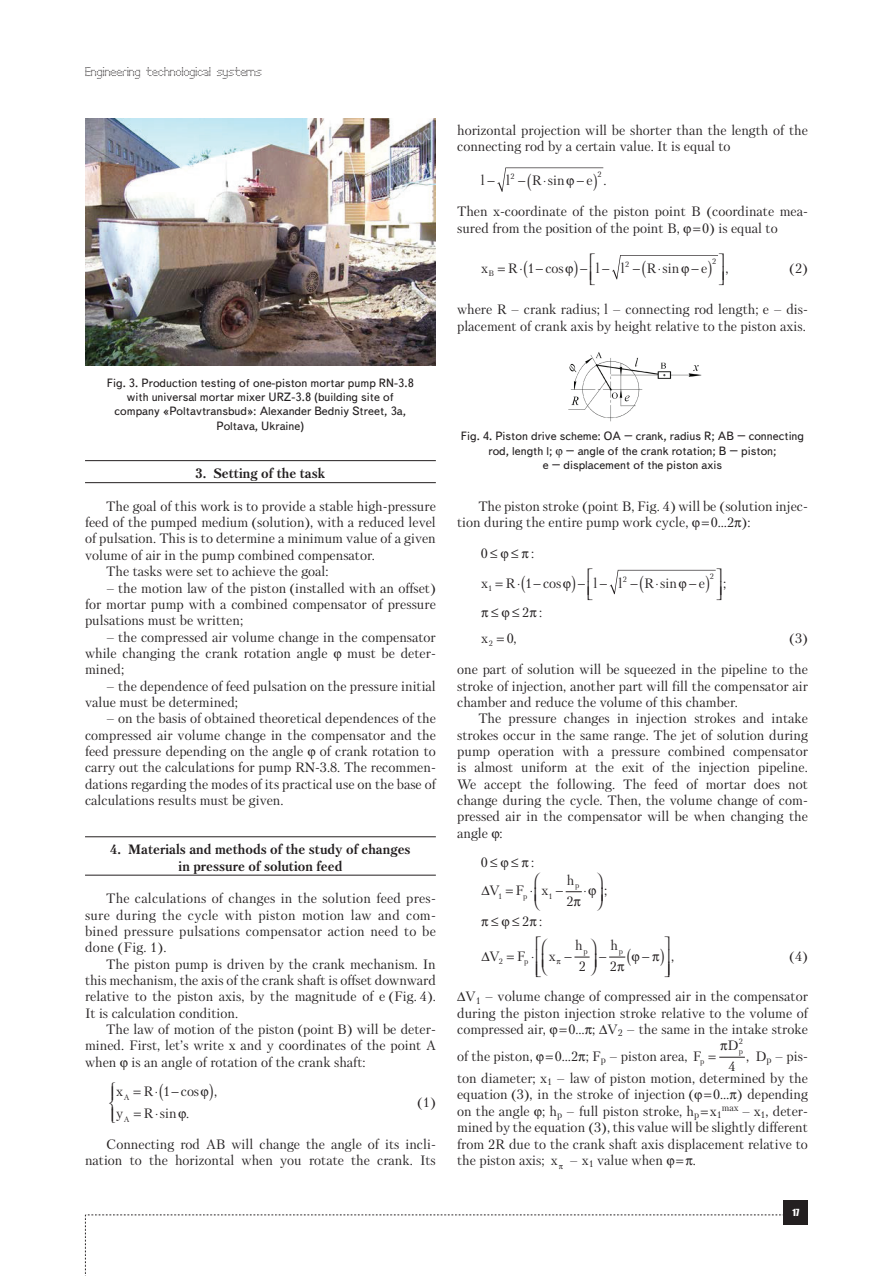
<style>
.page{position:relative;width:893px;height:1276px;background:#fff}
.page>*{position:absolute;margin:0;border:0;box-sizing:border-box;transform-origin:0 0}
.t1{font:13.5px/16.4px "Petersburg C";color:#231f20;text-align:justify}
.t2{font:700 13.5px/16.4px "Petersburg C";color:#231f20;text-align:center}
.t3{font:12px/14.4px "Text Book C";color:#231f20;text-align:center}
.t4{font:12px "Perfo";letter-spacing:.015em;color:#231f20}
.t5{font:9px "Impact";color:#fff}
.t6{font:7.8px "Petersburg C";color:#231f20}
</style>
<div class="page">
<svg style="left:85px;top:1214px;width:699px;height:62px"></svg>
<div style="left:784px;top:1200px;width:24px;height:24px;background:#231f20"></div>
<hr style="left:85px;top:460px;width:351px;height:1px;background:#231f20">
<hr style="left:85px;top:482px;width:351px;height:1px;background:#231f20">
<hr style="left:85px;top:836px;width:351px;height:1px;background:#231f20">
<hr style="left:85px;top:875px;width:351px;height:1px;background:#231f20">
<img style="left:85px;top:118px;width:351px;height:248px">
<img style="left:568px;top:352px;width:133px;height:70px">
<svg style="left:497px;top:167px;width:106px;height:25px"></svg>
<svg style="left:719px;top:1056px;width:26px;height:2px"></svg>
<svg style="left:612px;top:255px;width:106px;height:25px"></svg>
<svg style="left:609px;top:569px;width:107px;height:26px"></svg>
<svg style="left:565px;top:891px;width:17px;height:2px"></svg>
<svg style="left:574px;top:956px;width:52px;height:2px"></svg>
<p class="t4" style="left:85px;top:65px;width:178px">Engineering technological systems</p>
<p class="t3" style="left:107px;top:375px;width:309px">Fig. 3. Production testing of one-piston mortar pump RN-3.8 with universal mortar mixer URZ-3.8 (building site of company «Poltavtransbud»: Alexander Bedniy Street, 3a, Poltava, Ukraine)</p>
<p class="t2" style="left:195px;top:465px;width:132px">3. Setting of the task</p>
<p class="t1" style="left:106px;top:498px;width:331px">The goal of this work is to provide a stable high-pressure</p>
<p class="t1" style="left:85px;top:514px;width:352px">feed of the pumped medium (solution), with a reduced level</p>
<p class="t1" style="left:85px;top:530px;width:352px">of pulsation. This is to determine a minimum value of a given</p>
<p class="t1" style="left:85px;top:547px;width:291px">volume of air in the pump combined compensator.</p>
<p class="t1" style="left:106px;top:563px;width:224px">The tasks were set to achieve the goal:</p>
<p class="t1" style="left:85px;top:579px;width:352px;text-indent:21px">– the motion law of the piston (installed with an offset) for mortar pump with a combined compensator of pressure pulsations must be written;</p>
<p class="t1" style="left:85px;top:628px;width:352px;text-indent:21px">– the compressed air volume change in the compensator while changing the crank rotation angle</p>
<p class="t1" style="left:347px;top:645px;width:90px">must be deter-</p>
<p class="t1" style="left:85px;top:661px;width:41px">mined;</p>
<p class="t1" style="left:85px;top:677px;width:352px;text-indent:21px">– the dependence of feed pulsation on the pressure initial value must be determined;</p>
<p class="t1" style="left:85px;top:710px;width:352px;text-indent:21px">– on the basis of obtained theoretical dependences of the compressed air volume change in the compensator and the feed pressure depending on the angle of crank rotation to carry out the calculations for pump RN-3.8. The recommen&shy;dations regarding the modes of its practical use on the base of calculations results must be given.</p>
<p class="t2" style="left:110px;top:841px;width:302px">4. Materials and methods of the study of changes in pressure of solution feed</p>
<p class="t1" style="left:85px;top:890px;width:352px;text-indent:21px">The calculations of changes in the solution feed pres&shy;sure during the cycle with piston motion law and com&shy;bined pressure pulsations compensator action need to be done (Fig. 1).</p>
<p class="t1" style="left:85px;top:955px;width:352px;text-indent:21px">The piston pump is driven by the crank mechanism. In this mechanism, the axis of the crank shaft is offset downward relative to the piston axis, by the magnitude of e (Fig. 4).<br>It is calculation condition.</p>
<p class="t1" style="left:85px;top:1021px;width:352px;text-indent:21px">The law of motion of the piston (point B) will be deter&shy;mined. First, let’s write x and y coordinates of the point A when is an angle of rotation of the crank shaft:</p>
<p class="t1" style="left:116px;top:1083px;width:8px">x</p>
<p class="t1" style="left:143px;top:1083px;width:37px">R⋅ −</p>
<p class="t1" style="left:116px;top:1105px;width:9px">y</p>
<p class="t1" style="left:144px;top:1105px;width:47px">R⋅sin .</p>
<p class="t1" style="left:163px;top:1083px;width:56px">1 cos ,</p>
<p class="t6" style="left:124px;top:1092px;width:7px">A</p>
<p class="t6" style="left:124px;top:1114px;width:7px">A</p>
<p class="t1" style="left:417px;top:1093px;width:20px">(1)</p>
<p class="t1" style="left:85px;top:1135px;width:352px;text-align:right">Connecting rod AB will change the angle of its incli&shy;nation to the horizontal when you rotate the crank. Its</p>
<p class="t1" style="left:457px;top:122px;width:352px">horizontal projection will be shorter than the length of the connecting rod by a certain value. It is equal to</p>
<p class="t1" style="left:481px;top:172px;width:15px">l−</p>
<p class="t1" style="left:506px;top:172px;width:5px">l</p>
<p class="t1" style="left:518px;top:172px;width:48px">− R⋅sin</p>
<p class="t1" style="left:577px;top:172px;width:17px">−e</p>
<p class="t6" style="left:510px;top:172px;width:6px">2</p>
<p class="t6" style="left:597px;top:169px;width:6px">2</p>
<p class="t1" style="left:604px;top:172px;width:5px">.</p>
<p class="t1" style="left:457px;top:203px;width:352px">Then x-coordinate of the piston point В (coordinate mea&shy;sured from the position of the point В,</p>
<p class="t1" style="left:702px;top:220px;width:77px">0) is equal to</p>
<p class="t1" style="left:527px;top:260px;width:9px">1</p>
<p class="t6" style="left:625px;top:259px;width:6px">2</p>
<p class="t6" style="left:712px;top:257px;width:6px">2</p>
<p class="t1" style="left:481px;top:260px;width:8px">x</p>
<p class="t1" style="left:508px;top:260px;width:57px">R⋅ −cos</p>
<p class="t1" style="left:596px;top:260px;width:5px">l</p>
<p class="t1" style="left:621px;top:260px;width:5px">l</p>
<p class="t1" style="left:646px;top:260px;width:34px">R⋅sin</p>
<p class="t1" style="left:692px;top:260px;width:17px">−e</p>
<p class="t6" style="left:489px;top:269px;width:7px">B</p>
<p class="t1" style="left:725px;top:260px;width:5px">,</p>
<p class="t1" style="left:789px;top:260px;width:20px">(2)</p>
<p class="t1" style="left:457px;top:301px;width:352px">where R – crank radius; l – connecting rod length; e – dis&shy;placement of crank axis by height relative to the piston axis.</p>
<p class="t3" style="left:461px;top:429px;width:345px">Fig. 4. Piston drive scheme: ОА – crank, radius R; АВ – connecting rod, length l; – angle of the crank rotation; В – piston;<br>е – displacement of the piston axis</p>
<p class="t1" style="left:457px;top:498px;width:352px;text-indent:21px">The piston stroke (point B, Fig. 4) will be (solution injec&shy;tion during the entire pump work cycle,</p>
<p class="t1" style="left:711px;top:514px;width:41px">0…2 ):</p>
<p class="t1" style="left:481px;top:538px;width:55px;line-height:29.4px">0≤≤: x</p>
<p class="t6" style="left:623px;top:574px;width:6px">2</p>
<p class="t6" style="left:710px;top:571px;width:6px">2</p>
<p class="t1" style="left:505px;top:574px;width:57px">R⋅ 1−cos</p>
<p class="t1" style="left:593px;top:574px;width:5px">l</p>
<p class="t1" style="left:618px;top:574px;width:5px">l</p>
<p class="t1" style="left:644px;top:574px;width:34px">R⋅sin</p>
<p class="t1" style="left:689px;top:574px;width:17px">−e</p>
<p class="t6" style="left:488px;top:584px;width:6px">1</p>
<p class="t1" style="left:723px;top:574px;width:5px">;</p>
<p class="t1" style="left:481px;top:598px;width:63px;line-height:26.2px;text-indent:10px">≤ ≤2: x<sub>2</sub> 0,</p>
<p class="t1" style="left:789px;top:630px;width:20px">(3)</p>
<p class="t1" style="left:457px;top:661px;width:352px">one part of solution will be squeezed in the pipeline to the stroke of injection, another part will fill the compensator air chamber and reduce the volume of this chamber.</p>
<p class="t1" style="left:457px;top:710px;width:352px;text-indent:21px">The pressure changes in injection strokes and intake strokes occur in the same range. The jet of solution during pump operation with a pressure combined compensator is almost uniform at the exit of the injection pipeline.<br>We accept the following. The feed of mortar does not change during the cycle. Then, the volume change of com&shy;pressed air in the compensator will be when changing the angle :</p>
<p class="t1" style="left:481px;top:848px;width:55px;line-height:28.2px;text-align:center">0≤≤:<br>V F ⋅</p>
<p class="t1" style="left:567px;top:872px;width:9px">h</p>
<p class="t6" style="left:575px;top:881px;width:6px">p</p>
<p class="t1" style="left:604px;top:882px;width:5px">;</p>
<p class="t1" style="left:542px;top:882px;width:8px">x</p>
<p class="t6" style="left:498px;top:891px;width:6px">1</p>
<p class="t6" style="left:549px;top:891px;width:6px">1</p>
<p class="t6" style="left:523px;top:891px;width:6px">p</p>
<p class="t1" style="left:566px;top:892px;width:9px">2</p>
<p class="t1" style="left:491px;top:913px;width:52px">≤ ≤2:</p>
<p class="t1" style="left:490px;top:947px;width:46px">V F ⋅</p>
<p class="t1" style="left:549px;top:947px;width:8px">x</p>
<p class="t1" style="left:575px;top:937px;width:9px">h</p>
<p class="t1" style="left:610px;top:937px;width:9px">h</p>
<p class="t6" style="left:583px;top:946px;width:6px">p</p>
<p class="t6" style="left:619px;top:946px;width:6px">p</p>
<p class="t1" style="left:671px;top:947px;width:5px">,</p>
<p class="t1" style="left:789px;top:947px;width:20px">(4)</p>
<p class="t1" style="left:457px;top:988px;width:352px;text-indent:8px">V<sub>1</sub> – volume change of compressed air in the compensator during the piston injection stroke relative to the volume of compressed air,</p>
<p class="t6" style="left:499px;top:957px;width:6px">2</p>
<p class="t6" style="left:524px;top:957px;width:6px">p</p>
<p class="t1" style="left:579px;top:958px;width:9px">2</p>
<p class="t1" style="left:610px;top:958px;width:9px">2</p>
<p class="t1" style="left:568px;top:1021px;width:241px">0… ; V<sub>2</sub> – the same in the intake stroke</p>
<p class="t6" style="left:739px;top:1037px;width:6px">2</p>
<p class="t1" style="left:727px;top:1037px;width:13px">D</p>
<p class="t6" style="left:739px;top:1046px;width:6px">p</p>
<p class="t1" style="left:457px;top:1047px;width:77px">of the piston,</p>
<p class="t1" style="left:555px;top:1047px;width:148px">0…2 ; F<sub>p</sub> – piston area, F</p>
<p class="t1" style="left:457px;top:1044px;width:352px;line-height:22.4px;text-align:right">, D<sub>p</sub> – pis-<br>ton diameter; х<sub>1</sub> – law of piston motion, determined by the</p>
<p class="t1" style="left:457px;top:1086px;width:239px">equation (3), in the stroke of injection (</p>
<p class="t6" style="left:700px;top:1057px;width:6px">p</p>
<p class="t1" style="left:729px;top:1058px;width:9px">4</p>
<p class="t1" style="left:457px;top:1086px;width:352px;text-indent:256px">0… ) depending on the angle ; h<sub>p</sub> – full piston stroke, h<sub>p</sub> х<sub>1</sub><sup>max</sup> – х<sub>1</sub>, deter&shy;mined by the equation (3), this value will be slightly different from 2R due to the crank shaft axis displacement relative to the piston axis; x – х<sub>1</sub> value when</p>
<p class="t1" style="left:693px;top:1151px;width:5px">.</p>
<p class="t5" style="left:792px;top:1205px;width:8px">17</p>
</div>
